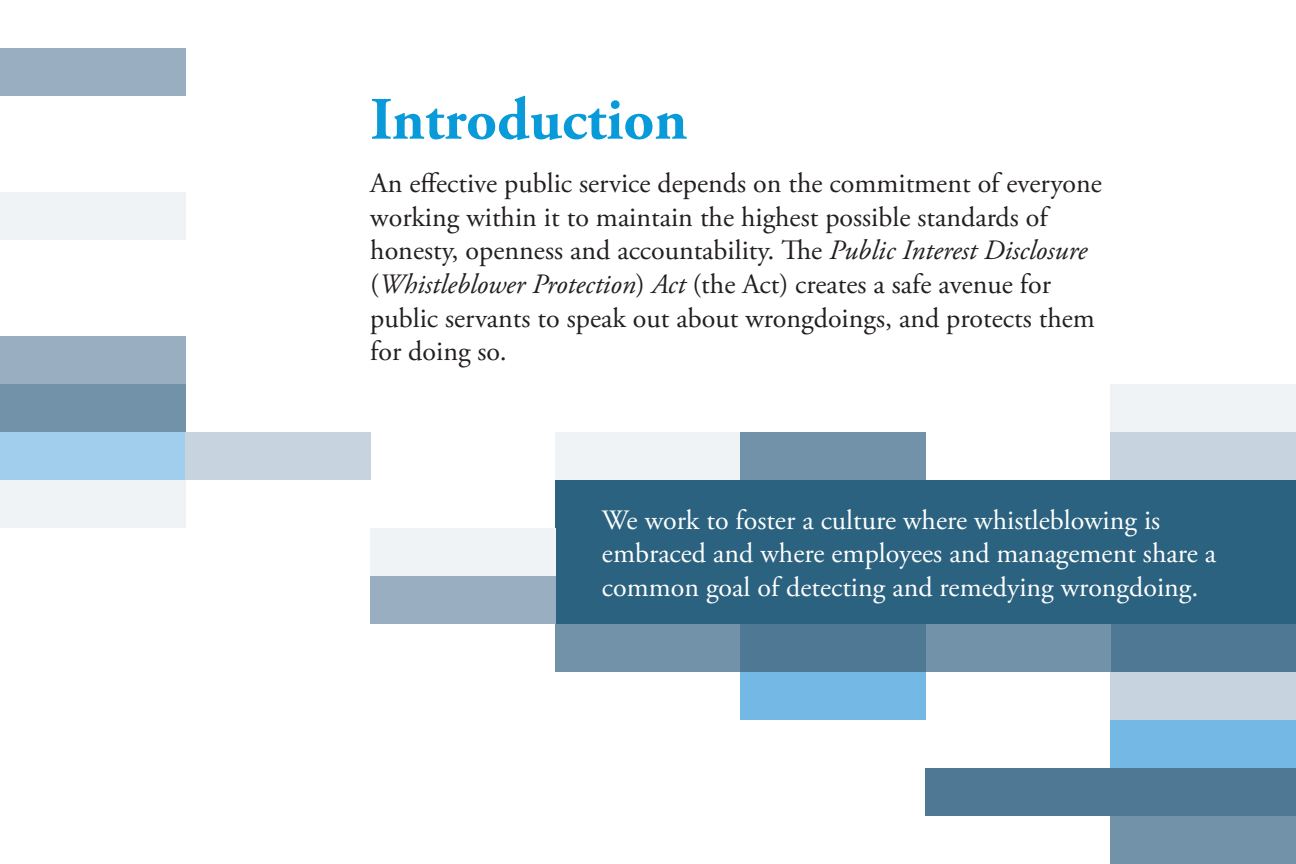
<style>
.page{position:relative;width:1296px;height:864px;background:#fff}
.page>*{position:absolute;margin:0;border:0;box-sizing:border-box;transform-origin:0 0}
.HEAD_-_LG{font:700 60px "Adobe Garamond Pro";color:#089ad9}
.INTRO{font:28px/33.6px "Adobe Garamond Pro";color:#231f20}
.INTRO-2{font:28px/33.6px "Adobe Garamond Pro";color:#fff}
.s1{font-style:italic}
</style>
<div class="page">
<div style="left:555px;top:528px;width:741px;height:48px;background:#2b627f"></div>
<div style="left:555px;top:480px;width:741px;height:48px;background:#2b627f"></div>
<div style="left:555px;top:576px;width:741px;height:48px;background:#2b627f"></div>
<div style="left:0;top:48px;width:185px;height:48px;background:#9aaec1"></div>
<div style="left:0;top:480px;width:185px;height:48px;background:#eff3f6"></div>
<div style="left:1111px;top:816px;width:185px;height:48px;background:#7292aa"></div>
<div style="left:0;top:432px;width:185px;height:48px;background:#a2ceed"></div>
<div style="left:926px;top:768px;width:185px;height:48px;background:#4e7893"></div>
<div style="left:185px;top:432px;width:185px;height:48px;background:#c7d3de"></div>
<div style="left:1111px;top:768px;width:185px;height:48px;background:#4e7893"></div>
<div style="left:0;top:192px;width:185px;height:48px;background:#eff3f6"></div>
<div style="left:370px;top:528px;width:185px;height:48px;background:#eff3f6"></div>
<div style="left:1111px;top:432px;width:185px;height:48px;background:#c7d3de"></div>
<div style="left:1111px;top:384px;width:185px;height:48px;background:#eff3f6"></div>
<div style="left:555px;top:432px;width:186px;height:48px;background:#eff3f6"></div>
<div style="left:741px;top:432px;width:185px;height:48px;background:#7292aa"></div>
<div style="left:0;top:384px;width:185px;height:48px;background:#7292aa"></div>
<div style="left:0;top:336px;width:185px;height:48px;background:#9aaec1"></div>
<div style="left:1111px;top:672px;width:185px;height:48px;background:#c7d3de"></div>
<div style="left:1111px;top:624px;width:185px;height:48px;background:#4e7893"></div>
<div style="left:1111px;top:720px;width:185px;height:48px;background:#74b9e6"></div>
<div style="left:370px;top:576px;width:185px;height:48px;background:#9aaec1"></div>
<div style="left:555px;top:624px;width:186px;height:48px;background:#7292aa"></div>
<div style="left:926px;top:624px;width:185px;height:48px;background:#7292aa"></div>
<div style="left:741px;top:624px;width:185px;height:48px;background:#4e7893"></div>
<div style="left:741px;top:672px;width:185px;height:48px;background:#74b9e6"></div>
<p class="HEAD_-_LG" style="left:370px;top:85px;width:319px">Introduction</p>
<p class="INTRO" style="left:370px;top:168px;width:733px">An effective public service depends on the commitment of everyone working within it to maintain the highest possible standards of honesty, openness and accountability. The <span class="s1">Public Interest Disclosure </span>(<span class="s1">Whistleblower Protection</span>) <span class="s1">Act</span> (the Act) creates a safe avenue for public servants to speak out about wrongdoings, and protects them for doing so.</p>
<p class="INTRO-2" style="left:602px;top:504px;width:616px">We work to foster a culture where whistleblowing is embraced and where employees and management share a common goal of detecting and remedying wrongdoing.</p>
</div>
